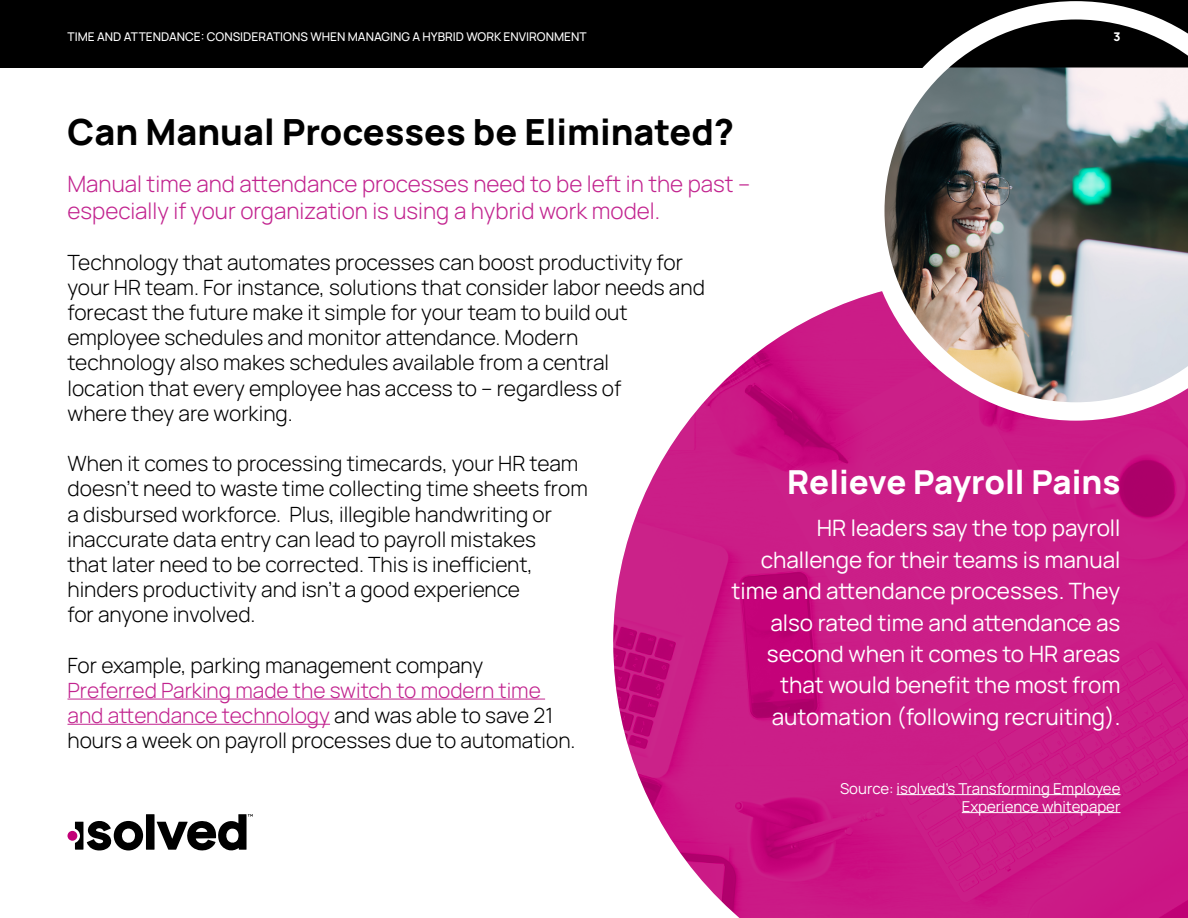
<style>
.page{position:relative;width:1188px;height:918px;background:#fff}
.page>*{position:absolute;margin:0;border:0;box-sizing:border-box;transform-origin:0 0}
.t1{font:800 36px "Manrope";color:#000}
.t2{font:800 33px "Manrope";color:#fff}
.t3{font:22.5px/31.3px "Manrope";color:#fff;text-align:right}
.t4{font:300 22.5px/27px "Manrope";color:#c2248f}
.t5{font:300 21px/25.2px "Manrope";color:#000}
.t6{font:300 21px/25.2px "Manrope";color:#c2248f}
.t7{font:15px/18px "Manrope";color:#fff;text-align:right}
.t8{font:500 12px "Manrope";color:#fff}
.t9{font:800 12px "Manrope";color:#fff}
.s1{color:#000}
</style>
<div class="page">
<hr style="left:68px;top:699px;width:477px;height:1px;background:#c2248f">
<hr style="left:68px;top:724px;width:262px;height:1px;background:#c2248f">
<div style="left:0;top:0;width:1188px;height:68px;background:#000"></div>
<img style="left:613px;top:296px;width:575px;height:622px">
<img style="left:866px;top:1px;width:322px;height:420px">
<hr style="left:897px;top:794px;width:224px;height:1px;background:#fff">
<hr style="left:962px;top:812px;width:158px;height:1px;background:#fff">
<div style="left:68px;top:831px;width:9px;height:10px;background:#c20077;border-radius:50%"></div>
<svg style="left:75px;top:814px;width:178px;height:36px"></svg>
<p class="t8" style="left:68px;top:28px;width:521px">TIME AND ATTENDANCE: CONSIDERATIONS WHEN MANAGING A HYBRID WORK ENVIRONMENT</p>
<p class="t9" style="left:1113px;top:28px;width:9px">3</p>
<h1 class="t1" style="left:68px;top:106px;width:668px">Can Manual Processes be Eliminated?</h1>
<p class="t4" style="left:68px;top:170px;width:684px">Manual time and attendance processes need to be left in the past – especially if your organization is using a hybrid work model.</p>
<p class="t5" style="left:68px;top:249px;width:639px">Technology that automates processes can boost productivity for your HR team. For instance, solutions that consider labor needs and forecast the future make it simple for your team to build out employee schedules and monitor attendance. Modern<br>technology also makes schedules available from a central<br>location that every employee has access to – regardless of<br>where they are working.</p>
<p class="t5" style="left:68px;top:450px;width:522px">When it comes to processing timecards, your HR team doesn’t need to waste time collecting time sheets from a disbursed workforce. Plus, illegible handwriting or inaccurate data entry can lead to payroll mistakes<br>that later need to be corrected. This is inefficient, hinders productivity and isn’t a good experience<br>for anyone involved.</p>
<p class="t5" style="left:68px;top:652px;width:417px">For example, parking management company</p>
<p class="t6" style="left:68px;top:677px;width:510px">Preferred Parking made the switch to modern time and attendance technology <span class="s1">and was able to save 21 hours a week on payroll processes due to automation.</span></p>
<h2 class="t2" style="left:787px;top:459px;width:335px">Relieve Payroll Pains</h2>
<p class="t3" style="left:732px;top:512px;width:390px">HR leaders say the top payroll challenge for their teams is manual time and attendance processes. They also rated time and attendance as second when it comes to HR areas that would benefit the most from automation (following recruiting).</p>
<p class="t7" style="left:840px;top:779px;width:282px">Source: isolved’s Transforming Employee<br>Experience whitepaper</p>
</div>
